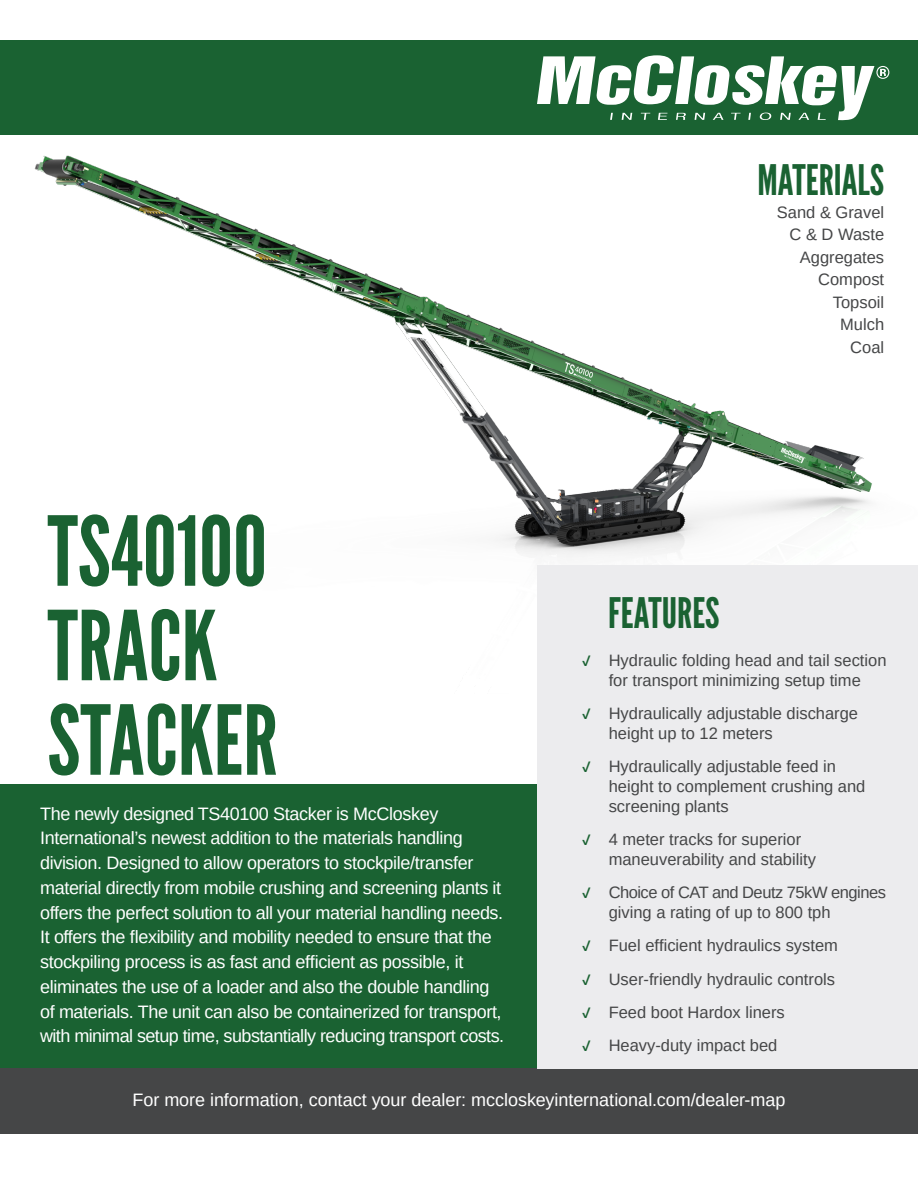
<style>
.page{position:relative;width:918px;height:1188px;background:#fff}
.page>*{position:absolute;margin:0;border:0;box-sizing:border-box;transform-origin:0 0}
.Heading{font:96px "League Gothic";color:#1a6232}
.Specs{font:42px "League Gothic";color:#1a6232}
.SubHead{font:42px "League Gothic";color:#1a6232}
.Main{font:18px/24.8px "Arimo";letter-spacing:-.02em;color:#fff}
.Main-2{font:18px "Arimo";color:#fff}
.Specs-2{font:16.5px/19.8px "Arimo";color:#454647}
.Specs-3{font:16.5px/19.8px "Arimo";letter-spacing:-.03em;color:#454647}
.s1{font-family:"Interstate";font-size:15px;color:#1a6232}
</style>
<div class="page">
<img style="left:34px;top:155px;width:838px;height:402px">
<div style="left:0;top:40px;width:918px;height:95px;background:#1a6232"></div>
<svg style="left:537px;top:55px;width:352px;height:65px"></svg>
<div style="left:0;top:784px;width:537px;height:285px;background:#1a6232"></div>
<div style="left:0;top:1069px;width:918px;height:65px;background:#454647"></div>
<div style="left:537px;top:565px;width:381px;height:504px;background:#ececee"></div>
<p class="Specs" style="left:757px;top:155px;width:128px">MATERIALS</p>
<p class="Specs-2" style="left:777px;top:202px;width:109px">Sand &amp; Gravel</p>
<p class="Specs-2" style="left:790px;top:225px;width:96px">C &amp; D Waste</p>
<p class="Specs-2" style="left:800px;top:247px;width:86px">Aggregates</p>
<p class="Specs-2" style="left:818px;top:270px;width:68px">Compost</p>
<p class="Specs-2" style="left:833px;top:292px;width:53px">Topsoil</p>
<p class="Specs-2" style="left:840px;top:315px;width:46px">Mulch</p>
<p class="Specs-2" style="left:850px;top:337px;width:35px">Coal</p>
<p class="Heading" style="left:48px;top:494px;width:221px">TS40100</p>
<p class="Heading" style="left:48px;top:589px;width:172px">TRACK</p>
<p class="Heading" style="left:48px;top:683px;width:232px">STACKER</p>
<p class="SubHead" style="left:608px;top:588px;width:113px">FEATURES</p>
<p class="Specs-2" style="left:582px;top:651px;width:306px;text-align:center"><span class="s1">√</span> Hydraulic folding head and tail section for transport minimizing setup time</p>
<p class="Specs-2" style="left:609px;top:704px;width:251px;text-indent:-27px"><span class="s1">√</span> Hydraulically adjustable discharge height up to 12 meters</p>
<p class="Specs-2" style="left:609px;top:757px;width:258px;text-indent:-27px"><span class="s1">√</span> Hydraulically adjustable feed in height to complement crushing and screening plants</p>
<p class="Specs-2" style="left:609px;top:830px;width:209px;text-indent:-27px"><span class="s1">√</span> 4 meter tracks for superior maneuverability and stability</p>
<p class="Specs-3" style="left:609px;top:883px;width:279px;text-indent:-27px"><span class="s1">√</span> Choice of CAT and Deutz 75kW engines giving a rating of up to 800 tph</p>
<p class="Specs-2" style="left:582px;top:936px;width:258px"><span class="s1">√</span> Fuel efficient hydraulics system</p>
<p class="Specs-2" style="left:582px;top:969px;width:255px"><span class="s1">√</span> User-friendly hydraulic controls</p>
<p class="Specs-2" style="left:582px;top:1003px;width:205px"><span class="s1">√</span> Feed boot Hardox liners</p>
<p class="Specs-2" style="left:582px;top:1036px;width:197px"><span class="s1">√</span> Heavy-duty impact bed</p>
<p class="Main-2" style="left:132px;top:1089px;width:655px">For more information, contact your dealer: mccloskeyinternational.com/dealer-map</p>
<p class="Main" style="left:40px;top:801px;width:466px">The newly designed TS40100 Stacker is McCloskey International’s newest addition to the materials handling division. Designed to allow operators to stockpile/transfer material directly from mobile crushing and screening plants it offers the perfect solution to all your material handling needs.<br>It offers the flexibility and mobility needed to ensure that the stockpiling process is as fast and efficient as possible, it eliminates the use of a loader and also the double handling of materials. The unit can also be containerized for transport, with minimal setup time, substantially reducing transport costs.</p>
</div>
